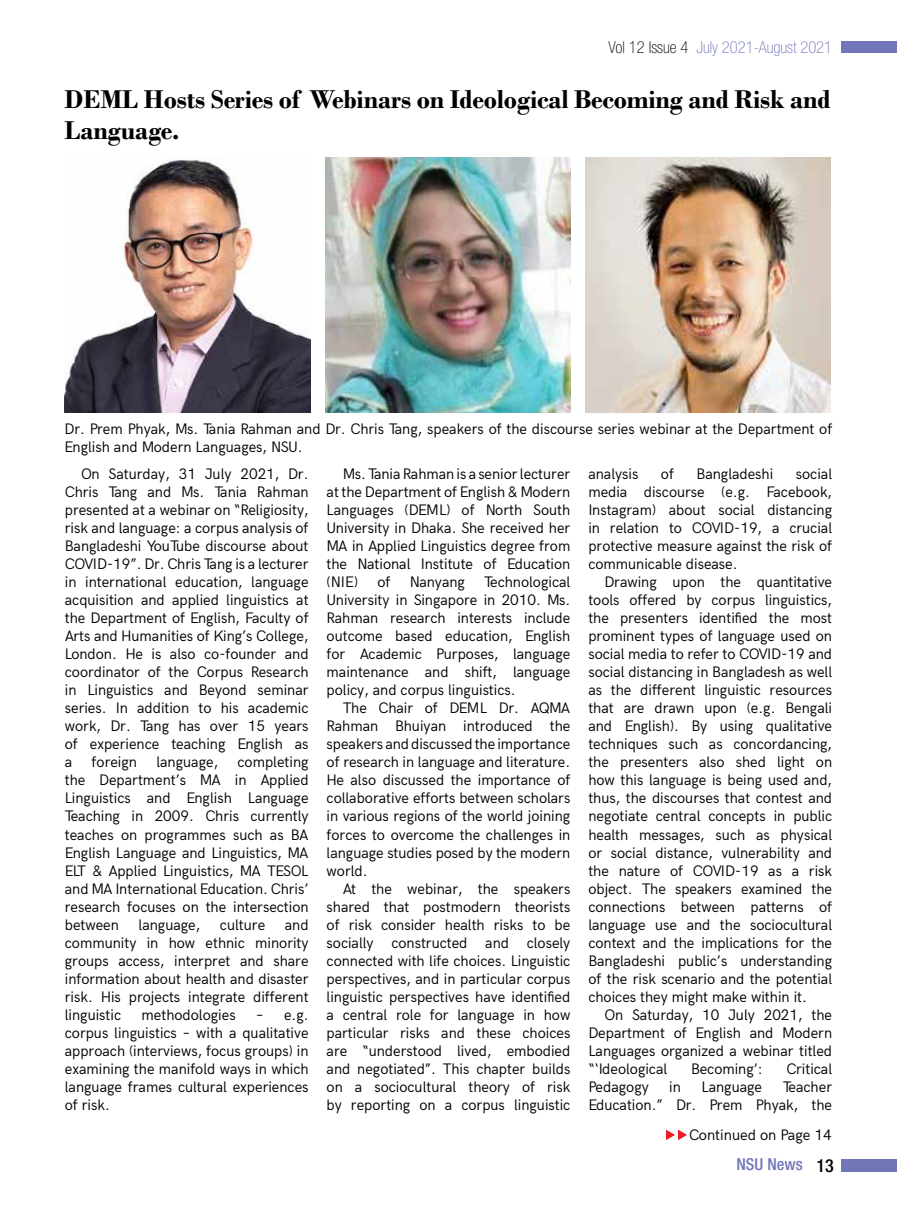
<style>
.page{position:relative;width:897px;height:1210px;background:#fff}
.page>*{position:absolute;margin:0;border:0;box-sizing:border-box;transform-origin:0 0}
.t1{font:700 27px/31.5px "Bodoni";letter-spacing:-.01em;color:#000}
.t2{font:100 condensed 16.5px "Helvetica Neue LT Pro";color:#7176b8}
.t3{font:500 condensed 16.5px "Helvetica Neue LT Pro";color:#7176b8}
.t4{font:15px/18px "Acari Sans";color:#000;text-align:justify}
.s1{color:#000}
.s2{font-size:18px;color:#000}
</style>
<div class="page">
<div style="left:840px;top:1158px;width:56px;height:13px;background:#7176b8"></div>
<div style="left:840px;top:41px;width:56px;height:11px;background:#7176b8"></div>
<img style="left:65px;top:158px;width:245px;height:255px">
<img style="left:325px;top:158px;width:245px;height:255px">
<img style="left:585px;top:158px;width:245px;height:255px">
<svg style="left:666px;top:1129px;width:21px;height:11px"></svg>
<p class="t2" style="left:608px;top:38px;width:225px"><span class="s1">Vol 12 Issue 4</span> July 2021-August 2021</p>
<h1 class="t1" style="left:65px;top:83px;width:767px">DEML Hosts Series of Webinars on Ideological Becoming and Risk and<br>Language.</h1>
<p class="t4" style="left:65px;top:418px;width:769px">Dr. Prem Phyak, Ms. Tania Rahman and Dr. Chris Tang, speakers of the discourse series webinar at the Department of<br>English and Modern Languages, NSU.</p>
<p class="t4" style="left:65px;top:464px;width:245px;text-indent:16px">On Saturday, 31 July 2021, Dr.<br>Chris Tang and Ms. Tania Rahman presented at a webinar on “Religiosity, risk and language: a corpus analysis of Bangladeshi YouTube discourse about COVID-19”. Dr. Chris Tang is a lecturer in international education, language acquisition and applied linguistics at the Department of English, Faculty of Arts and Humanities of King’s College, London. He is also co-founder and coordinator of the Corpus Research in Linguistics and Beyond seminar series. In addition to his academic work, Dr. Tang has over 15 years of experience teaching English as a</p>
<p class="t4" style="left:92px;top:752px;width:47px">foreign</p>
<p class="t4" style="left:156px;top:752px;width:63px">language,</p>
<p class="t4" style="left:65px;top:752px;width:245px;text-indent:173px">completing the Department’s MA in Applied Linguistics and English Language Teaching in 2009. Chris currently teaches on programmes such as BA English Language and Linguistics, MA ELT &amp; Applied Linguistics, MA TESOL and MA International Education. Chris’ research focuses on the intersection between</p>
<p class="t4" style="left:65px;top:914px;width:245px;text-indent:220px">and community in how ethnic minority groups access, interpret and share information about health and disaster risk. His projects integrate different linguistic</p>
<p class="t4" style="left:139px;top:914px;width:63px">language,</p>
<p class="t4" style="left:220px;top:914px;width:47px">culture</p>
<p class="t4" style="left:142px;top:1004px;width:95px">methodologies</p>
<p class="t4" style="left:65px;top:1004px;width:245px;text-indent:191px">– e.g. corpus linguistics – with a qualitative approach (interviews, focus groups) in examining the manifold ways in which language frames cultural experiences of risk.</p>
<p class="t4" style="left:326px;top:464px;width:245px;text-indent:16px">Ms. Tania Rahman is a senior lecturer at the Department of English &amp; Modern Languages (DEML) of North South University in Dhaka. She received her MA in Applied Linguistics degree from the National Institute of Education (NIE)</p>
<p class="t4" style="left:377px;top:572px;width:15px">of</p>
<p class="t4" style="left:410px;top:572px;width:57px">Nanyang</p>
<p class="t4" style="left:326px;top:572px;width:245px;text-indent:158px">Technological University in Singapore in 2010. Ms.<br>Rahman research interests include outcome based education, English for Academic Purposes, language maintenance and shift, language policy, and corpus linguistics.</p>
<p class="t4" style="left:326px;top:698px;width:245px;text-indent:16px">The Chair of DEML Dr. AQMA Rahman Bhuiyan introduced the speakers and discussed the importance of research in language and literature.<br>He also discussed the importance of collaborative efforts between scholars in various regions of the world joining forces to overcome the challenges in language studies posed by the modern world.</p>
<p class="t4" style="left:326px;top:878px;width:245px;text-indent:16px">At the webinar, the speakers shared that postmodern theorists of risk consider health risks to be socially constructed and closely connected with life choices. Linguistic perspectives, and in particular corpus linguistic perspectives have identified a central role for language in how particular risks and these choices are “understood lived, embodied and negotiated”. This chapter builds on a sociocultural theory of risk by reporting on a corpus linguistic</p>
<p class="t4" style="left:588px;top:464px;width:51px">analysis</p>
<p class="t4" style="left:661px;top:464px;width:15px">of</p>
<p class="t4" style="left:696px;top:464px;width:78px">Bangladeshi</p>
<p class="t4" style="left:588px;top:464px;width:245px;text-indent:207px">social media discourse (e.g. Facebook, Instagram) about social distancing in relation to COVID-19, a crucial protective measure against the risk of communicable disease.</p>
<p class="t4" style="left:588px;top:572px;width:245px;text-indent:16px">Drawing upon the quantitative tools offered by corpus linguistics, the presenters identified the most prominent types of language used on social media to refer to COVID-19 and social distancing in Bangladesh as well as the different linguistic resources that are drawn upon (e.g. Bengali and English). By using qualitative techniques such as concordancing, the presenters also shed light on how this language is being used and, thus, the discourses that contest and negotiate central concepts in public health messages, such as physical or social distance, vulnerability and the nature of COVID-19 as a risk object. The speakers examined the connections between patterns of language use and the sociocultural context and the implications for the Bangladeshi public’s understanding of the risk scenario and the potential choices they might make within it.</p>
<p class="t4" style="left:588px;top:1004px;width:245px;text-indent:16px">On Saturday, 10 July 2021, the Department of English and Modern Languages organized a webinar titled “‘Ideological</p>
<p class="t4" style="left:691px;top:1058px;width:73px">Becoming’:</p>
<p class="t4" style="left:786px;top:1058px;width:47px">Critical</p>
<p class="t4" style="left:588px;top:1076px;width:62px">Pedagogy</p>
<p class="t4" style="left:669px;top:1076px;width:13px">in</p>
<p class="t4" style="left:701px;top:1076px;width:62px">Language</p>
<p class="t4" style="left:588px;top:1076px;width:245px;text-align:right">Teacher<br>Education.” Dr. Prem Phyak, the</p>
<p class="t4" style="left:689px;top:1124px;width:144px">Continued on Page 14</p>
<p class="t3" style="left:736px;top:1154px;width:99px">NSU News <span class="s2">13</span></p>
</div>
